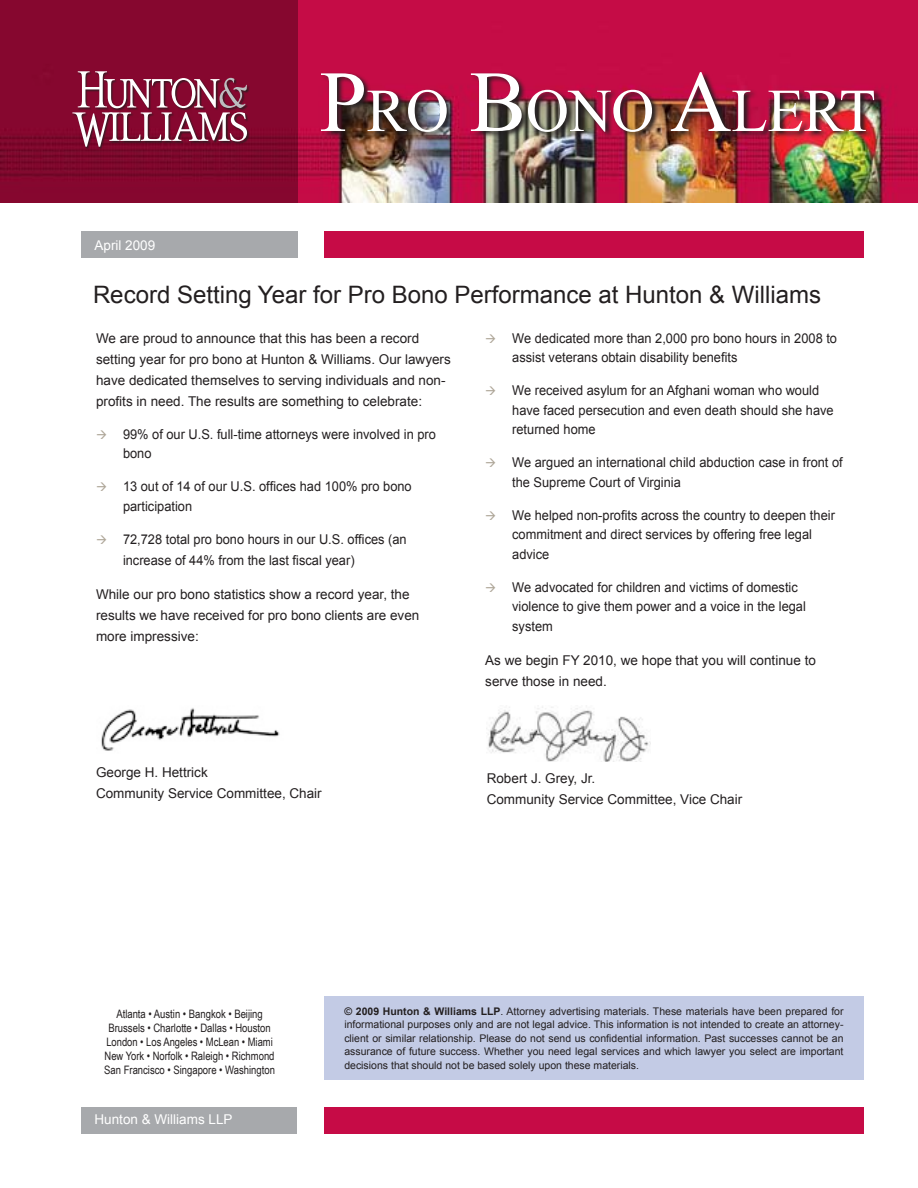
<style>
.page{position:relative;width:918px;height:1188px;background:#fff}
.page>*{position:absolute;margin:0;border:0;box-sizing:border-box;transform-origin:0 0}
.t1{font:60.9px "Times New Roman";letter-spacing:-.005em;color:#fff}
.t2{font:24px "Arial";color:#231f20}
.t3{font:13.5px/19.5px "Arial";color:#231f20;scale:.95 1}
.t4{font:13.5px/21px "Arial";color:#231f20}
.t5{font:13.5px "Arial";color:#fff}
.t6{font:11.7px/14px "Arial Narrow";color:#231f20;text-align:center}
.t7{font:10.5px/13.5px "Arial";color:#231f20;text-align:justify}
.s1{font-size:87px}
.s2{font-weight:700}
</style>
<div class="page">
<img style="left:298px;top:0;width:620px;height:202px">
<svg style="left:0;top:0;width:298px;height:202px;fill:#86072f"></svg>
<div style="left:324px;top:1107px;width:540px;height:27px;background:#c60b46"></div>
<div style="left:324px;top:231px;width:540px;height:27px;background:#c60b46"></div>
<div style="left:81px;top:231px;width:217px;height:27px;background:#a7a9ac"></div>
<div style="left:81px;top:1107px;width:216px;height:27px;background:#a7a9ac"></div>
<div style="left:72px;top:72px;width:178px;height:78px;background:#231f20;opacity:.75"></div>
<svg style="left:72px;top:71px;width:175px;height:76px"></svg>
<img style="left:320px;top:71px;width:561px;height:68px">
<div style="left:324px;top:996px;width:540px;height:84px;background:#c3cbe5"></div>
<img style="left:101px;top:708px;width:179px;height:43px">
<img style="left:488px;top:706px;width:163px;height:56px">
<h1 class="t1" style="left:320px;top:70px;width:558px"><span class="s1">P</span>RO <span class="s1">B</span>ONO <span class="s1">A</span>LERT</h1>
<p class="t5" style="left:94px;top:236px;width:62px">April 2009</p>
<h2 class="t2" style="left:93px;top:279px;width:730px">Record Setting Year for Pro Bono Performance at Hunton &amp; Williams</h2>
<p class="t4" style="left:96px;top:328px;width:356px">We are proud to announce that this has been a record setting year for pro bono at Hunton &amp; Williams. Our lawyers have dedicated themselves to serving individuals and non&shy;profits in need. The results are something to celebrate:</p>
<p class="t3" style="left:123px;top:424px;width:331px">99% of our U.S. full-time attorneys were involved in pro bono</p>
<p class="t3" style="left:123px;top:477px;width:305px">13 out of 14 of our U.S. offices had 100% pro bono participation</p>
<p class="t3" style="left:123px;top:529px;width:300px;line-height:21px">72,728 total pro bono hours in our U.S. offices (an increase of 44% from the last fiscal year)</p>
<p class="t4" style="left:96px;top:584px;width:325px">While our pro bono statistics show a record year, the results we have received for pro bono clients are even more impressive:</p>
<p class="t3" style="left:512px;top:328px;width:343px">We dedicated more than 2,000 pro bono hours in 2008 to assist veterans obtain disability benefits</p>
<p class="t3" style="left:512px;top:381px;width:340px">We received asylum for an Afghani woman who would have faced persecution and even death should she have returned home</p>
<p class="t3" style="left:512px;top:453px;width:349px">We argued an international child abduction case in front of the Supreme Court of Virginia</p>
<p class="t3" style="left:512px;top:505px;width:341px">We helped non-profits across the country to deepen their commitment and direct services by offering free legal advice</p>
<p class="t3" style="left:512px;top:577px;width:311px">We advocated for children and victims of domestic violence to give them power and a voice in the legal system</p>
<p class="t4" style="left:485px;top:650px;width:332px">As we begin FY 2010, we hope that you will continue to serve those in need.</p>
<p class="t4" style="left:96px;top:762px;width:227px">George H. Hettrick<br>Community Service Committee, Chair</p>
<p class="t4" style="left:487px;top:768px;width:257px">Robert J. Grey, Jr.<br>Community Service Committee, Vice Chair</p>
<p class="t6" style="left:104px;top:1006px;width:172px">Atlanta • Austin • Bangkok • Beijing Brussels • Charlotte • Dallas • Houston London • Los Angeles • McLean • Miami New York • Norfolk • Raleigh • Richmond San Francisco • Singapore • Washington</p>
<p class="t5" style="left:94px;top:1111px;width:140px">Hunton &amp; Williams LLP</p>
<p class="t7" style="left:344px;top:1005px;width:501px"><span class="s2">© 2009 Hunton &amp; Williams LLP</span>. Attorney advertising materials. These materials have been prepared for informational purposes only and are not legal advice. This information is not intended to create an attorney&shy;client or similar relationship. Please do not send us confidential information. Past successes cannot be an assurance of future success. Whether you need legal services and which lawyer you select are important decisions that should not be based solely upon these materials.</p>
</div>
